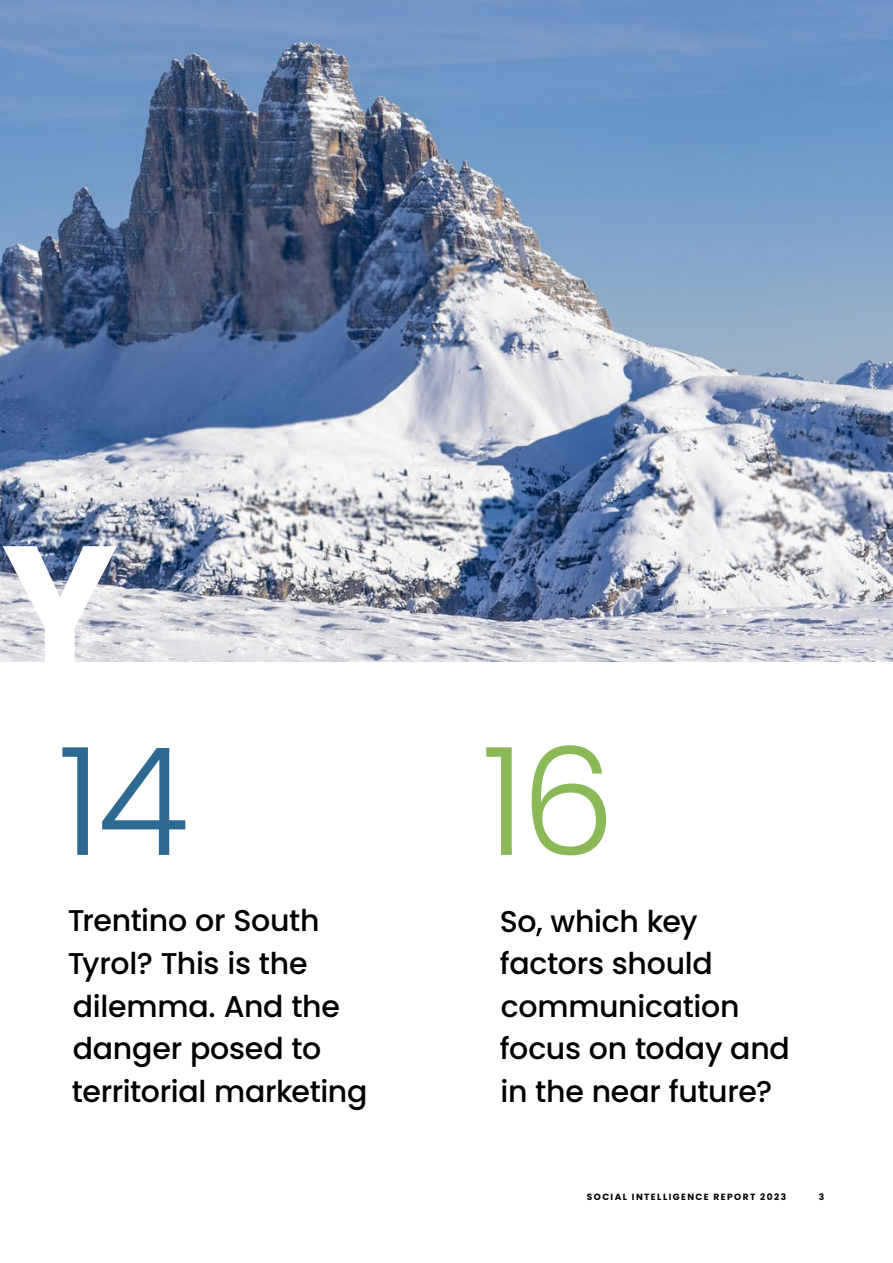
<style>
.page{position:relative;width:893px;height:1263px;background:#fff}
.page>*{position:absolute;margin:0;border:0;box-sizing:border-box;transform-origin:0 0}
.t1{font:700 174px "Poppins";color:#fff}
.t2{font:300 150px "Poppins";color:#2e6991}
.t3{font:300 150px "Poppins";color:#8bb958}
.t4{font:500 30px/42.6px "Poppins";letter-spacing:-.01em;color:#000}
.t5{font:700 9px "Poppins";letter-spacing:.16em;color:#000}
</style>
<div class="page">
<img style="left:0;top:0;width:893px;height:661px">
<h1 class="t1" style="left:1px;top:506px;width:118px">Y</h1>
<h2 class="t2" style="left:58px;top:715px;width:133px">14</h2>
<h2 class="t3" style="left:482px;top:715px;width:135px">16</h2>
<p class="t4" style="left:68px;top:900px;width:301px">Trentino or South<br>Tyrol? This is the dilemma. And the danger posed to territorial marketing</p>
<p class="t4" style="left:500px;top:900px;width:292px">So, which key factors should communication focus on today and in the near future?</p>
<p class="t5" style="left:587px;top:1192px;width:201px">SOCIAL INTELLIGENCE REPORT 2023</p>
<p class="t5" style="left:819px;top:1192px;width:7px">3</p>
</div>
